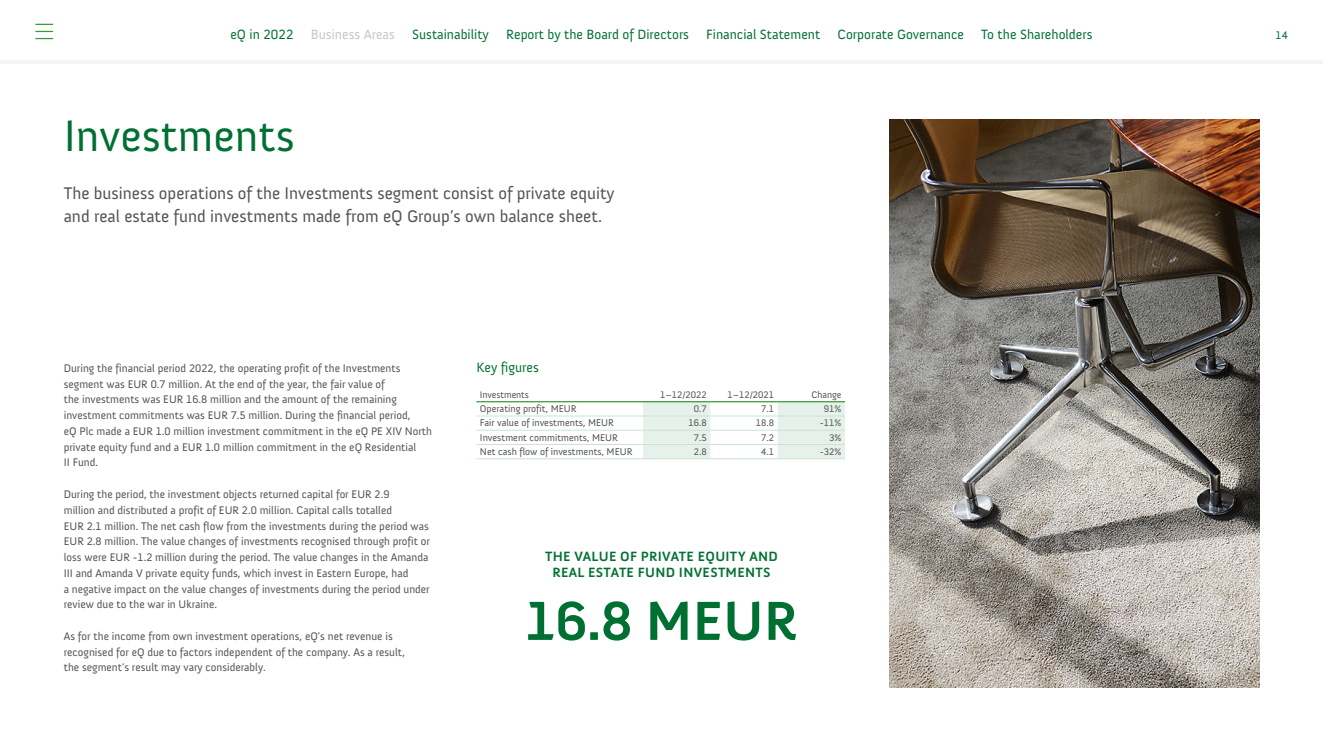
<style>
.page{position:relative;width:1323px;height:745px;background:#fff}
.page>*{position:absolute;margin:0;border:0;box-sizing:border-box;transform-origin:0 0}
.t1{font:700 56.25px "Anivers";color:#007032}
.t2{font:45px "Anivers";color:#007032}
.t3{font:17.25px/23px "Anivers";color:#525251}
.t4{font:13.75px "Anivers";color:#007032}
.t5{font:700 13.75px/15.8px "Anivers";letter-spacing:.02em;color:#007032;text-align:center}
.t6{font:11.25px/15.8px "Anivers";color:#525251}
.t7{font:11.25px "Anivers";color:#007032}
.t8{font:10px "Anivers";color:#525251}
.t9{font:9.75px "Anivers";letter-spacing:-.01em;color:#525251}
.s1{color:#c6c6c6}
</style>
<div class="page">
<svg style="left:643px;top:402px;width:202px;height:56px"></svg>
<hr style="left:643px;top:415px;width:67px;height:1px;background:#cce2d6">
<hr style="left:710px;top:415px;width:68px;height:1px;background:#cce2d6">
<hr style="left:778px;top:415px;width:67px;height:1px;background:#cce2d6">
<hr style="left:643px;top:444px;width:67px;height:1px;background:#cce2d6">
<hr style="left:710px;top:444px;width:68px;height:1px;background:#cce2d6">
<hr style="left:778px;top:444px;width:67px;height:1px;background:#cce2d6">
<hr style="left:476px;top:401px;width:167px;height:1px;background:#399936">
<hr style="left:476px;top:429px;width:167px;height:1px;background:#cce2d6">
<hr style="left:476px;top:444px;width:167px;height:1px;background:#cce2d6">
<hr style="left:476px;top:415px;width:167px;height:1px;background:#cce2d6">
<hr style="left:476px;top:458px;width:167px;height:1px;background:#cce2d6">
<hr style="left:643px;top:458px;width:67px;height:1px;background:#cce2d6">
<hr style="left:710px;top:458px;width:68px;height:1px;background:#cce2d6">
<hr style="left:778px;top:458px;width:67px;height:1px;background:#cce2d6">
<hr style="left:643px;top:429px;width:67px;height:1px;background:#cce2d6">
<hr style="left:710px;top:429px;width:68px;height:1px;background:#cce2d6">
<hr style="left:778px;top:429px;width:67px;height:1px;background:#cce2d6">
<hr style="left:643px;top:401px;width:67px;height:1px;background:#399936">
<hr style="left:710px;top:401px;width:68px;height:1px;background:#399936">
<hr style="left:778px;top:401px;width:67px;height:1px;background:#399936">
<img style="left:889px;top:119px;width:370px;height:567px">
<hr style="left:0;top:60px;width:1323px;height:4px;background:#f5f5f4">
<svg style="left:35px;top:24px;width:18px;height:1px"></svg>
<svg style="left:35px;top:31px;width:18px;height:1px"></svg>
<svg style="left:35px;top:38px;width:18px;height:1px"></svg>
<p class="t4" style="left:230px;top:27px;width:864px">eQ in 2022 <span class="s1">Business Areas</span> Sustainability Report by the Board of Directors Financial Statement Corporate Governance To the Shareholders</p>
<p class="t7" style="left:1275px;top:29px;width:14px">14</p>
<h2 class="t2" style="left:64px;top:111px;width:232px">Investments</h2>
<h3 class="t3" style="left:64px;top:182px;width:552px">The business operations of the Investments segment consist of private equity and real estate fund investments made from eQ Group’s own balance sheet.</h3>
<p class="t6" style="left:64px;top:360px;width:370px">During the financial period 2022, the operating profit of the Investments segment was EUR 0.7 million. At the end of the year, the fair value of<br>the investments was EUR 16.8 million and the amount of the remaining investment commitments was EUR 7.5 million. During the financial period,<br>eQ Plc made a EUR 1.0 million investment commitment in the eQ PE XIV North private equity fund and a EUR 1.0 million commitment in the eQ Residential<br>II Fund.</p>
<p class="t6" style="left:64px;top:486px;width:368px">During the period, the investment objects returned capital for EUR 2.9<br>million and distributed a profit of EUR 2.0 million. Capital calls totalled<br>EUR 2.1 million. The net cash flow from the investments during the period was EUR 2.8 million. The value changes of investments recognised through profit or loss were EUR -1.2 million during the period. The value changes in the Amanda III and Amanda V private equity funds, which invest in Eastern Europe, had<br>a negative impact on the value changes of investments during the period under review due to the war in Ukraine.</p>
<p class="t6" style="left:64px;top:628px;width:343px">As for the income from own investment operations, eQ’s net revenue is recognised for eQ due to factors independent of the company. As a result, the segment’s result may vary considerably.</p>
<p class="t4" style="left:476px;top:359px;width:64px">Key figures</p>
<p class="t9" style="left:480px;top:389px;width:51px">Investments</p>
<p class="t9" style="left:660px;top:389px;width:48px">1–12/2022</p>
<p class="t9" style="left:727px;top:389px;width:48px">1–12/2021</p>
<p class="t9" style="left:811px;top:389px;width:31px">Change</p>
<p class="t8" style="left:480px;top:403px;width:98px">Operating profit, MEUR</p>
<p class="t9" style="left:694px;top:403px;width:15px">0.7</p>
<p class="t9" style="left:761px;top:403px;width:15px">7.1</p>
<p class="t9" style="left:824px;top:403px;width:19px">91%</p>
<p class="t8" style="left:480px;top:417px;width:136px">Fair value of investments, MEUR</p>
<p class="t9" style="left:688px;top:417px;width:20px">16.8</p>
<p class="t9" style="left:756px;top:417px;width:20px">18.8</p>
<p class="t9" style="left:820px;top:417px;width:23px">-11%</p>
<p class="t8" style="left:480px;top:431px;width:140px">Investment commitments, MEUR</p>
<p class="t9" style="left:694px;top:431px;width:15px">7.5</p>
<p class="t9" style="left:761px;top:431px;width:15px">7.2</p>
<p class="t9" style="left:829px;top:431px;width:14px">3%</p>
<p class="t8" style="left:480px;top:445px;width:154px">Net cash flow of investments, MEUR</p>
<p class="t9" style="left:694px;top:446px;width:15px">2.8</p>
<p class="t9" style="left:761px;top:446px;width:15px">4.1</p>
<p class="t9" style="left:820px;top:446px;width:23px">-32%</p>
<p class="t5" style="left:545px;top:548px;width:234px">THE VALUE OF PRIVATE EQUITY AND<br>REAL ESTATE FUND INVESTMENTS</p>
<h1 class="t1" style="left:525px;top:590px;width:274px">16.8 MEUR</h1>
</div>
